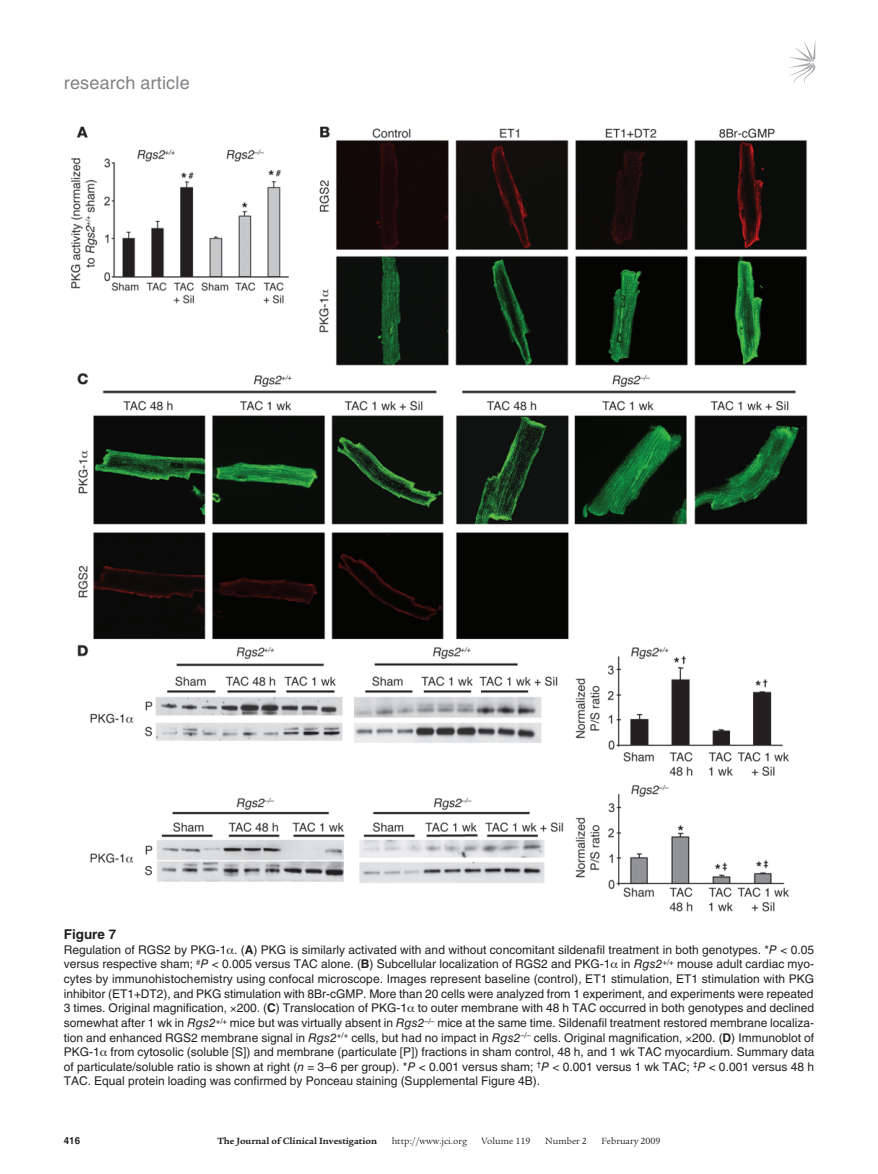
<style>
.page{position:relative;width:878px;height:1174px;background:#fff}
.page>*{position:absolute;margin:0;border:0;box-sizing:border-box;transform-origin:0 0}
.t1{font:18px "Helvetica LT Std";letter-spacing:.01em;color:#808285}
.t2{font:700 13.5px "Helvetica LT Std";color:#231f20}
.t3{font:12px/14.7px "Helvetica LT Std";color:#231f20;text-align:justify}
.t4{font:9.75px "Legacy Serif Std";color:#231f20}
.t5{font:700 9.75px "Legacy Serif Std";color:#231f20}
.t6{font:700 9.75px "Helvetica LT Std";color:#231f20}
.s1{font-weight:700}
.s2{font-style:italic}
</style>
<div class="page">
<svg style="left:789px;top:41px;width:26px;height:44px"></svg>
<img style="left:70px;top:126px;width:738px;height:786px">
<h1 class="t1" style="left:64px;top:72px;width:127px">research article</h1>
<p class="t2" style="left:64px;top:926px;width:54px">Figure 7</p>
<p class="t3" style="left:64px;top:942px;width:752px">Regulation of RGS2 by PKG-1 . (<span class="s1">A</span>) PKG is similarly activated with and without concomitant sildenafil treatment in both genotypes. *<span class="s2">P</span> &lt; 0.05 versus respective sham; <sup>#</sup><span class="s2">P</span> &lt; 0.005 versus TAC alone. (<span class="s1">B</span>) Subcellular localization of RGS2 and PKG-1 in <span class="s2">Rgs2</span><sup>+/+</sup> mouse adult cardiac myo&shy;cytes by immunohistochemistry using confocal microscope. Images represent baseline (control), ET1 stimulation, ET1 stimulation with PKG inhibitor (ET1+DT2), and PKG stimulation with 8Br-cGMP. More than 20 cells were analyzed from 1 experiment, and experiments were repeated 3 times. Original magnification, 200. (<span class="s1">C</span>) Translocation of PKG-1 to outer membrane with 48 h TAC occurred in both genotypes and declined somewhat after 1 wk in <span class="s2">Rgs2</span><sup>+/+</sup> mice but was virtually absent in <span class="s2">Rgs2</span><sup>–/–</sup> mice at the same time. Sildenafil treatment restored membrane localiza&shy;tion and enhanced RGS2 membrane signal in <span class="s2">Rgs2</span><sup>+/+</sup> cells, but had no impact in <span class="s2">Rgs2</span><sup>–/–</sup> cells. Original magnification, 200. (<span class="s1">D</span>) Immunoblot of PKG-1 from cytosolic (soluble [S]) and membrane (particulate [P]) fractions in sham control, 48 h, and 1 wk TAC myocardium. Summary data of particulate/soluble ratio is shown at right (<span class="s2">n</span> = 3–6 per group). *<span class="s2">P</span> &lt; 0.001 versus sham; <sup>†</sup><span class="s2">P</span> &lt; 0.001 versus 1 wk TAC; <sup>‡</sup><span class="s2">P</span> &lt; 0.001 versus 48 h TAC. Equal protein loading was confirmed by Ponceau staining (Supplemental Figure 4B).</p>
<p class="t6" style="left:64px;top:1134px;width:18px">416</p>
<p class="t5" style="left:217px;top:1135px;width:161px">The Journal of Clinical Investigation</p>
<p class="t4" style="left:391px;top:1135px;width:77px">http://www.jci.org</p>
<p class="t4" style="left:481px;top:1135px;width:50px">Volume 119</p>
<p class="t4" style="left:545px;top:1135px;width:43px">Number 2</p>
<p class="t4" style="left:601px;top:1135px;width:61px">February 2009</p>
</div>
